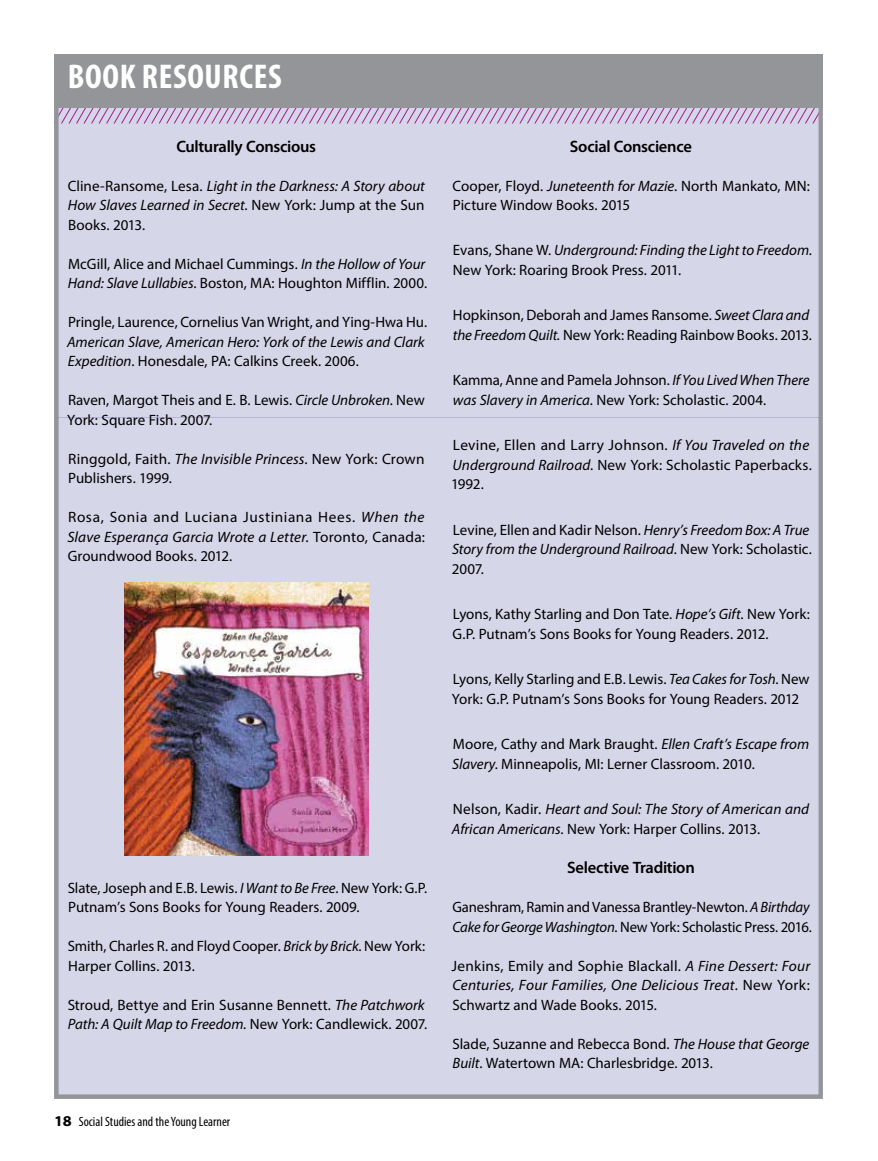
<style>
.page{position:relative;width:878px;height:1161px;background:#fff}
.page>*{position:absolute;margin:0;border:0;box-sizing:border-box;transform-origin:0 0}
.t1{font:700 condensed 34.5px "Myriad Pro";letter-spacing:.02em;color:#fff}
.t2{font:600 16.5px "Myriad Pro";letter-spacing:-.02em;color:#000}
.t3{font:15px/19.5px "Myriad Pro";color:#000}
.t4{font:italic 15px/19.5px "Myriad Pro";color:#000}
.t5{font:condensed 13.5px "Myriad Pro";color:#000}
.s1{font-style:normal}
.s2{font-style:italic}
.s3{font-weight:700;font-stretch:semi-expanded;font-size:15px}
</style>
<div class="page">
<div style="left:54px;top:107px;width:768px;height:311px;background:#d6d6e9"></div>
<div style="left:54px;top:54px;width:768px;height:53px;background:#939598"></div>
<div style="left:54px;top:833px;width:768px;height:266px;background:#d6d6e9"></div>
<div style="left:54px;top:418px;width:768px;height:415px;background:#d6d6e9"></div>
<img style="left:124px;top:583px;width:244px;height:273px">
<h1 class="t1" style="left:68px;top:55px;width:215px">BOOK RESOURCES</h1>
<p class="t2" style="left:176px;top:135px;width:141px">Culturally Conscious</p>
<p class="t4" style="left:68px;top:176px;width:359px;text-align:justify"><span class="s1">Cline-Ransome, Lesa.</span> Light in the Darkness: A Story about How Slaves Learned in Secret<span class="s1">. New York: Jump at the Sun Books. 2013.</span></p>
<p class="t3" style="left:68px;top:253px;width:361px">McGill, Alice and Michael Cummings. <span class="s2">In the Hollow of Your<br>Hand: Slave Lullabies</span>. Boston, MA: Houghton Mifflin. 2000.</p>
<p class="t3" style="left:68px;top:312px;width:360px">Pringle, Laurence, Cornelius Van Wright, and Ying-Hwa Hu.</p>
<p class="t4" style="left:67px;top:332px;width:359px">American Slave, American Hero: York of the Lewis and Clark<br>Expedition<span class="s1">. Honesdale, PA: Calkins Creek. 2006.</span></p>
<p class="t3" style="left:67px;top:390px;width:359px">Raven, Margot Theis and E. B. Lewis. <span class="s2">Circle Unbroken</span>. New<br>York: Square Fish. 2007.</p>
<p class="t3" style="left:68px;top:448px;width:358px">Ringgold, Faith. <span class="s2">The Invisible Princess</span>. New York: Crown<br>Publishers. 1999.</p>
<p class="t3" style="left:67px;top:507px;width:359px;text-align:justify">Rosa, Sonia and Luciana Justiniana Hees. <span class="s2">When the Slave Esperança Garcia Wrote a Letter</span>. Toronto, Canada:<br>Groundwood Books. 2012.</p>
<p class="t3" style="left:68px;top:877px;width:361px">Slate, Joseph and E.B. Lewis. <span class="s2">I Want to Be Free</span>. New York: G.P.<br>Putnam’s Sons Books for Young Readers. 2009.</p>
<p class="t3" style="left:68px;top:936px;width:359px">Smith, Charles R. and Floyd Cooper. <span class="s2">Brick by Brick</span>. New York:<br>Harper Collins. 2013.</p>
<p class="t3" style="left:68px;top:994px;width:361px">Stroud, Bettye and Erin Susanne Bennett. <span class="s2">The Patchwork<br>Path: A Quilt Map to Freedom</span>. New York: Candlewick. 2007.</p>
<p class="t5" style="left:54px;top:1113px;width:178px"><span class="s3">18</span> Social Studies and the Young Learner</p>
<p class="t2" style="left:570px;top:135px;width:123px">Social Conscience</p>
<p class="t3" style="left:452px;top:175px;width:359px">Cooper, Floyd. <span class="s2">Juneteenth for Mazie</span>. North Mankato, MN:<br>Picture Window Books. 2015</p>
<p class="t3" style="left:453px;top:240px;width:360px">Evans, Shane W. <span class="s2">Underground: Finding the Light to Freedom</span>.<br>New York: Roaring Brook Press. 2011.</p>
<p class="t3" style="left:453px;top:305px;width:360px">Hopkinson, Deborah and James Ransome. <span class="s2">Sweet Clara and the Freedom Quilt.</span> New York: Reading Rainbow Books. 2013.</p>
<p class="t3" style="left:453px;top:370px;width:358px">Kamma, Anne and Pamela Johnson. <span class="s2">If You Lived When There was Slavery in America</span>. New York: Scholastic. 2004.</p>
<p class="t3" style="left:451px;top:435px;width:362px">Levine, Ellen and Larry Johnson. <span class="s2">If You Traveled on the<br>Underground Railroad</span>. New York: Scholastic Paperbacks.<br>1992.</p>
<p class="t4" style="left:452px;top:520px;width:361px"><span class="s1">Levine, Ellen and Kadir Nelson.</span> Henry’s Freedom Box: A True<br>Story from the Underground Railroad<span class="s1">. New York: Scholastic.<br>2007.</span></p>
<p class="t3" style="left:452px;top:604px;width:359px">Lyons, Kathy Starling and Don Tate. <span class="s2">Hope’s Gift</span>. New York:<br>G.P. Putnam’s Sons Books for Young Readers. 2012.</p>
<p class="t3" style="left:452px;top:669px;width:359px">Lyons, Kelly Starling and E.B. Lewis. <span class="s2">Tea Cakes for Tosh</span>. New<br>York: G.P. Putnam’s Sons Books for Young Readers. 2012</p>
<p class="t3" style="left:452px;top:734px;width:358px">Moore, Cathy and Mark Braught. <span class="s2">Ellen Craft’s Escape from<br>Slavery</span>. Minneapolis, MI: Lerner Classroom. 2010.</p>
<p class="t4" style="left:452px;top:800px;width:359px"><span class="s1">Nelson, Kadir.</span> Heart and Soul: The Story of American and<br>African Americans<span class="s1">. New York: Harper Collins. 2013.</span></p>
<p class="t2" style="left:567px;top:857px;width:129px">Selective Tradition</p>
<p class="t3" style="left:452px;top:897px;width:361px">Ganeshram, Ramin and Vanessa Brantley-Newton. <span class="s2">A Birthday<br>Cake for George Washington</span>. New York: Scholastic Press. 2016.</p>
<p class="t3" style="left:451px;top:955px;width:360px;text-align:justify">Jenkins, Emily and Sophie Blackall. <span class="s2">A Fine Dessert: Four Centuries, Four Families, One Delicious Treat</span>. New York:<br>Schwartz and Wade Books. 2015.</p>
<p class="t3" style="left:452px;top:1033px;width:358px">Slade, Suzanne and Rebecca Bond. <span class="s2">The House that George<br>Built</span>. Watertown MA: Charlesbridge. 2013.</p>
</div>
